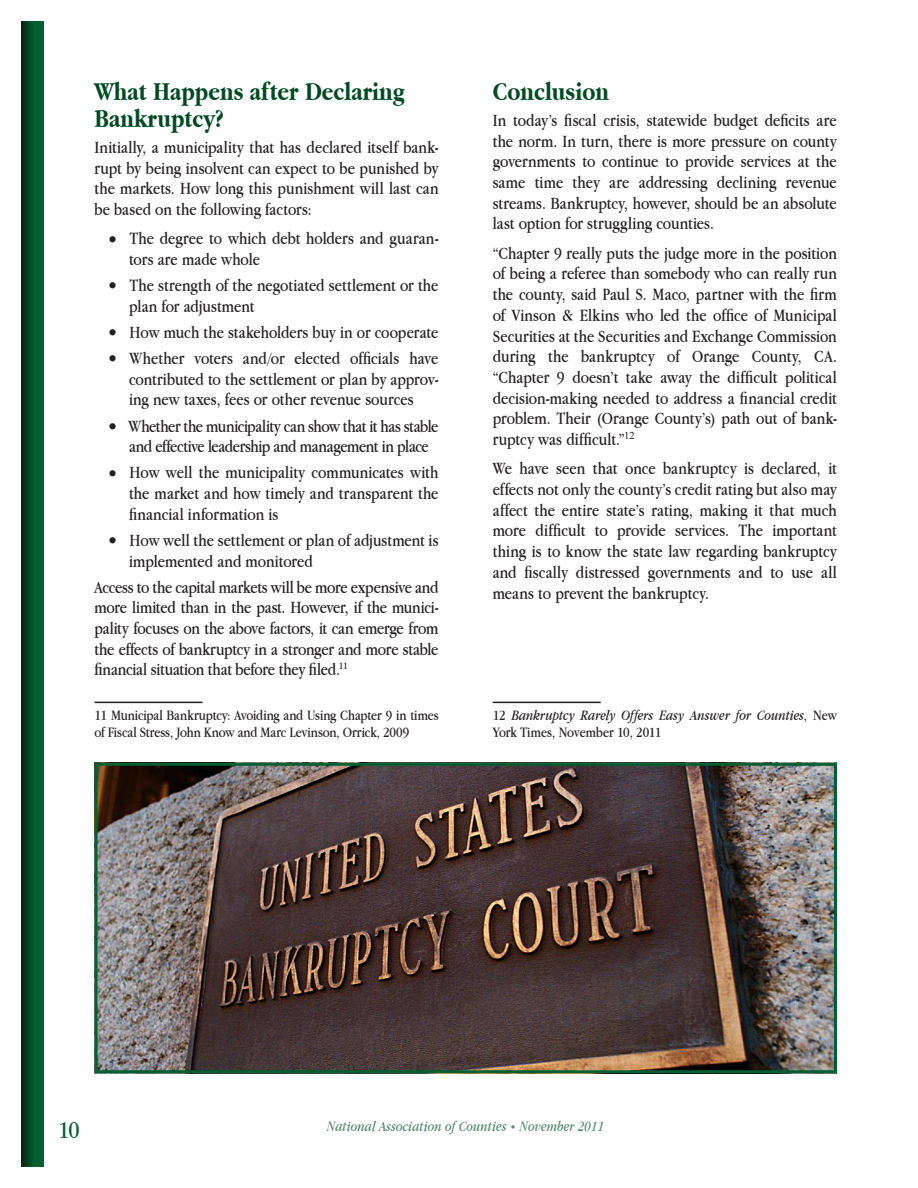
<style>
.page{position:relative;width:918px;height:1188px;background:#fff}
.page>*{position:absolute;margin:0;border:0;box-sizing:border-box;transform-origin:0 0}
.Section{font:700 27px/27px "Apple Garamond";color:#004a22}
.t1{font:25.5px "Apple Garamond";color:#006032}
.basic_body_text{font:18px/20.7px "Apple Garamond";color:#231f20;text-align:justify}
._1st_level_Bullets{font:18px/20.7px "Apple Garamond";letter-spacing:-.005em;color:#231f20}
._1st_level_Bullets-2{font:18px/20.7px "Apple Garamond";letter-spacing:-.025em;color:#231f20}
.endnotes{font:15px/17.2px "Apple Garamond";letter-spacing:-.005em;color:#231f20}
.endnotes-2{font:italic 15px/17.2px "Apple Garamond";letter-spacing:.005em;color:#231f20}
.t2{font:italic 15px "Apple Garamond";letter-spacing:.005em;color:#568a68}
.s1{font-size:21px}
.s2{font-style:normal}
.s3{font-size:11.25px}
</style>
<div class="page">
<svg style="left:22px;top:22px;width:21px;height:1144px"></svg>
<hr style="left:94px;top:702px;width:108px;height:1px;background:#231f20">
<hr style="left:493px;top:702px;width:108px;height:1px;background:#231f20">
<img style="left:98px;top:767px;width:735px;height:302px">
<div style="left:94px;top:763px;width:743px;height:310px;border:3px solid #006032"></div>
<p class="Section" style="left:94px;top:78px;width:312px">What Happens after Declaring<br>Bankruptcy?</p>
<p class="basic_body_text" style="left:94px;top:136px;width:346px">Initially, a municipality that has declared itself bank&shy;rupt by being insolvent can expect to be punished by the markets. How long this punishment will last can be based on the following factors:</p>
<p class="_1st_level_Bullets" style="left:129px;top:228px;width:311px;text-indent:-22px"><span class="s1">•</span> The degree to which debt holders and guaran&shy;tors are made whole</p>
<p class="_1st_level_Bullets" style="left:129px;top:275px;width:311px;text-indent:-22px"><span class="s1">•</span> The strength of the negotiated settlement or the plan for adjustment</p>
<p class="_1st_level_Bullets" style="left:106px;top:321px;width:334px"><span class="s1">•</span> How much the stakeholders buy in or cooperate</p>
<p class="_1st_level_Bullets" style="left:129px;top:348px;width:311px;text-align:justify;text-indent:-22px"><span class="s1">•</span> Whether voters and/or elected officials have contributed to the settlement or plan by approv&shy;ing new taxes, fees or other revenue sources</p>
<p class="_1st_level_Bullets-2" style="left:129px;top:415px;width:311px;text-indent:-22px"><span class="s1">•</span> Whether the municipality can show that it has stable and effective leadership and management in place</p>
<p class="_1st_level_Bullets" style="left:129px;top:462px;width:311px;text-align:justify;text-indent:-22px"><span class="s1">•</span> How well the municipality communicates with the market and how timely and transparent the financial information is</p>
<p class="_1st_level_Bullets" style="left:129px;top:529px;width:311px;text-indent:-22px"><span class="s1">•</span> How well the settlement or plan of adjustment is implemented and monitored</p>
<p class="basic_body_text" style="left:94px;top:576px;width:346px">Access to the capital markets will be more expensive and more limited than in the past. However, if the munici&shy;pality focuses on the above factors, it can emerge from the effects of bankruptcy in a stronger and more stable financial situation that before they filed.<sup>11</sup></p>
<p class="endnotes" style="left:94px;top:706px;width:346px">11 Municipal Bankruptcy: Avoiding and Using Chapter 9 in times of Fiscal Stress, John Know and Marc Levinson, Orrick, 2009</p>
<p class="Section" style="left:493px;top:78px;width:118px">Conclusion</p>
<p class="basic_body_text" style="left:493px;top:109px;width:346px">In today’s fiscal crisis, statewide budget deficits are the norm. In turn, there is more pressure on county governments to continue to provide services at the same time they are addressing declining revenue streams. Bankruptcy, however, should be an absolute last option for struggling counties.</p>
<p class="basic_body_text" style="left:493px;top:242px;width:346px">“Chapter 9 really puts the judge more in the position of being a referee than somebody who can really run the county, said Paul S. Maco, partner with the firm of Vinson &amp; Elkins who led the office of Municipal Securities at the Securities and Exchange Commission during the bankruptcy of Orange County, CA. “Chapter 9 doesn’t take away the difficult political decision-making needed to address a financial credit problem. Their (Orange County’s) path out of bank&shy;ruptcy was difficult.”<sup>12</sup></p>
<p class="basic_body_text" style="left:493px;top:458px;width:346px">We have seen that once bankruptcy is declared, it effects not only the county’s credit rating but also may affect the entire state’s rating, making it that much more difficult to provide services. The important thing is to know the state law regarding bankruptcy and fiscally distressed governments and to use all means to prevent the bankruptcy.</p>
<p class="endnotes-2" style="left:493px;top:706px;width:346px"><span class="s2">12</span> Bankruptcy Rarely Offers Easy Answer for Counties<span class="s2">, New<br>York Times, November 10, 2011</span></p>
<h2 class="t1" style="left:58px;top:1115px;width:23px">10</h2>
<p class="t2" style="left:327px;top:1117px;width:279px">National Association of Counties <span class="s3">•</span> November 2011</p>
</div>
